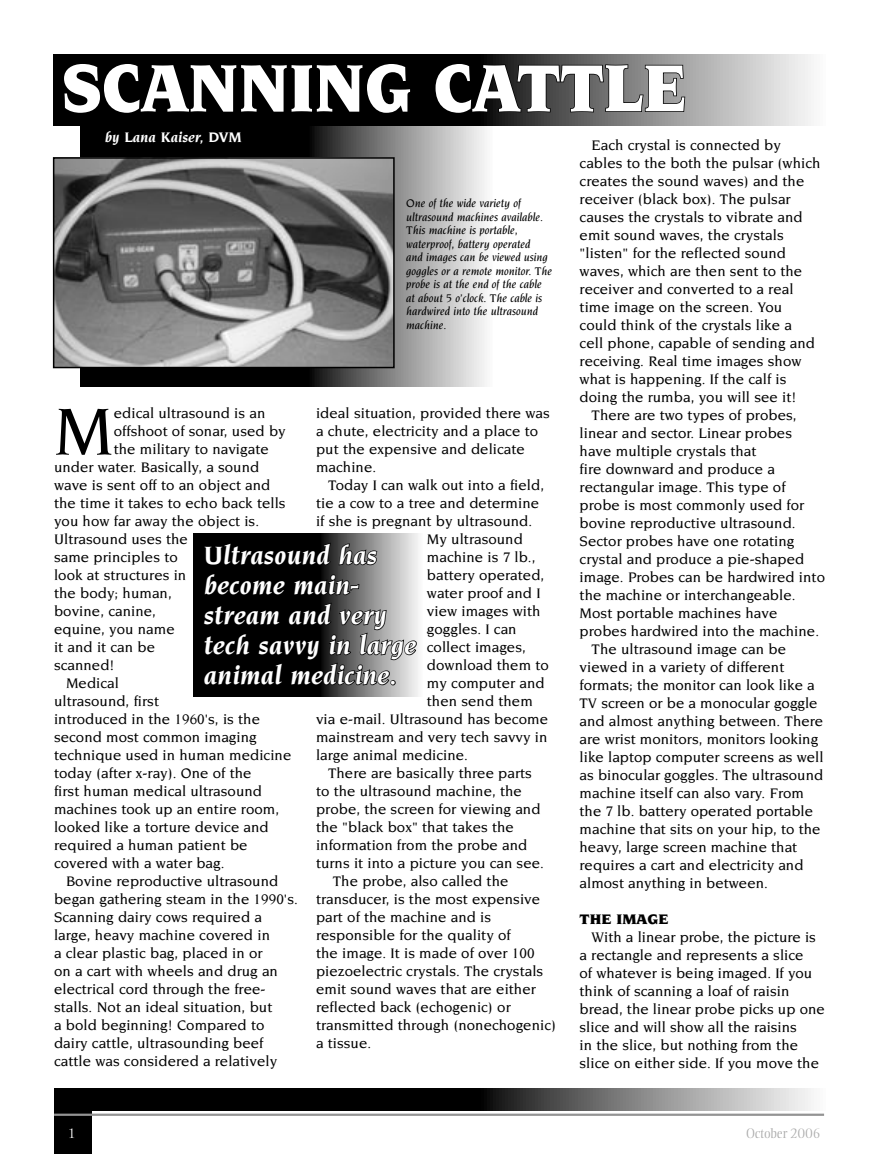
<style>
.page{position:relative;width:878px;height:1161px;background:#fff}
.page>*{position:absolute;margin:0;border:0;box-sizing:border-box;transform-origin:0 0}
.t1{font:900 72px "Novarese";color:#fff;scale:.9 1}
.t2{font:500 71.25px "Novarese";color:#000}
.t3{font:italic 700 27px/30px "Novarese";color:#fff}
.t4{font:500 15px/18px "Novarese";letter-spacing:.005em;color:#000}
.t5{font:italic 700 15px "Novarese";color:#fff}
.t6{font:900 15px "Novarese";letter-spacing:.005em;color:#000}
.t7{font:300 13.5px "Ellington";color:#aaa}
.t8{font:300 13.5px "Ellington";color:#fff}
.t9{font:italic 500 12px/13.5px "Novarese";color:#000}
</style>
<div class="page">
<svg style="left:80px;top:125px;width:413px;height:261px;background:#808080"></svg>
<svg style="left:54px;top:54px;width:757px;height:71px;background:#616161"></svg>
<div style="left:62px;top:62px;width:349px;height:52px;background:#000"></div>
<svg style="left:434px;top:62px;width:252px;height:52px;background:#3f3f3f"></svg>
<svg style="left:193px;top:533px;width:225px;height:164px;background:#494949"></svg>
<div style="left:203px;top:541px;width:129px;height:25px;background:#000"></div>
<svg style="left:338px;top:543px;width:40px;height:23px"></svg>
<svg style="left:202px;top:573px;width:215px;height:114px;background:#323232"></svg>
<img style="left:56px;top:160px;width:335px;height:205px">
<div style="left:53px;top:157px;width:341px;height:211px;border:2px solid #000"></div>
<svg style="left:54px;top:1089px;width:757px;height:22px;background:#3b3b3b"></svg>
<div style="left:54px;top:1107px;width:37px;height:46px;background:#000"></div>
<hr style="left:54px;top:1114px;width:770px;height:2px;background:#939393">
<p class="t1" style="left:62px;top:47px;width:695px">SCANNING CATTLE</p>
<p class="t5" style="left:105px;top:128px;width:138px">by Lana Kaiser, DVM</p>
<p class="t4" style="left:579px;top:136px;width:242px;text-indent:12px">Each crystal is connected by cables to the both the pulsar (which creates the sound waves) and the receiver (black box). The pulsar causes the crystals to vibrate and emit sound waves, the crystals "listen" for the reflected sound waves, which are then sent to the receiver and converted to a real time image on the screen. You could think of the crystals like a<br>cell phone, capable of sending and receiving. Real time images show what is happening. If the calf is doing the rumba, you will see it!</p>
<p class="t4" style="left:579px;top:406px;width:247px;text-indent:12px">There are two types of probes, linear and sector. Linear probes have multiple crystals that<br>fire downward and produce a rectangular image. This type of probe is most commonly used for bovine reproductive ultrasound.<br>Sector probes have one rotating crystal and produce a pie-shaped image. Probes can be hardwired into the machine or interchangeable.<br>Most portable machines have probes hardwired into the machine.</p>
<p class="t4" style="left:579px;top:640px;width:245px;text-indent:12px">The ultrasound image can be viewed in a variety of different formats; the monitor can look like a TV screen or be a monocular goggle and almost anything between. There are wrist monitors, monitors looking like laptop computer screens as well as binocular goggles. The ultrasound machine itself can also vary. From the 7 lb. battery operated portable machine that sits on your hip, to the heavy, large screen machine that requires a cart and electricity and almost anything in between.</p>
<p class="t6" style="left:579px;top:911px;width:90px">THE IMAGE</p>
<p class="t4" style="left:579px;top:928px;width:247px;text-indent:12px">With a linear probe, the picture is a rectangle and represents a slice<br>of whatever is being imaged. If you think of scanning a loaf of raisin bread, the linear probe picks up one slice and will show all the raisins<br>in the slice, but nothing from the slice on either side. If you move the</p>
<p class="t9" style="left:406px;top:197px;width:147px">One of the wide variety of ultrasound machines available.<br>This machine is portable, waterproof, battery operated<br>and images can be viewed using goggles or a remote monitor. The probe is at the end of the cable at about 5 o’clock. The cable is hardwired into the ultrasound machine.</p>
<p class="t2" style="left:54px;top:392px;width:61px">M</p>
<p class="t4" style="left:114px;top:404px;width:153px">edical ultrasound is an</p>
<p class="t4" style="left:316px;top:404px;width:235px">ideal situation, provided there was a chute, electricity and a place to put the expensive and delicate machine.</p>
<p class="t4" style="left:328px;top:476px;width:217px">Today I can walk out into a field,</p>
<p class="t4" style="left:316px;top:494px;width:224px">tie a cow to a tree and determine</p>
<p class="t4" style="left:316px;top:512px;width:217px">if she is pregnant by ultrasound.</p>
<p class="t4" style="left:427px;top:530px;width:97px">My ultrasound</p>
<p class="t4" style="left:427px;top:548px;width:110px">machine is 7 lb.,</p>
<p class="t4" style="left:427px;top:566px;width:119px">battery operated,</p>
<p class="t4" style="left:427px;top:584px;width:115px">water proof and I</p>
<p class="t4" style="left:427px;top:602px;width:115px">view images with</p>
<p class="t4" style="left:427px;top:620px;width:91px">goggles. I can</p>
<p class="t4" style="left:427px;top:638px;width:100px">collect images,</p>
<p class="t4" style="left:427px;top:656px;width:123px">download them to</p>
<p class="t4" style="left:427px;top:674px;width:119px">my computer and</p>
<p class="t4" style="left:427px;top:692px;width:107px">then send them</p>
<p class="t4" style="left:316px;top:710px;width:233px">via e-mail. Ultrasound has become</p>
<p class="t4" style="left:316px;top:728px;width:233px">mainstream and very tech savvy in</p>
<p class="t4" style="left:316px;top:746px;width:153px">large animal medicine.</p>
<p class="t4" style="left:316px;top:764px;width:229px;text-indent:12px">There are basically three parts to the ultrasound machine, the probe, the screen for viewing and the "black box" that takes the information from the probe and turns it into a picture you can see.</p>
<p class="t4" style="left:316px;top:872px;width:241px;text-indent:17px">The probe, also called the transducer, is the most expensive part of the machine and is responsible for the quality of<br>the image. It is made of over 100 piezoelectric crystals. The crystals emit sound waves that are either reflected back (echogenic) or transmitted through (nonechogenic) a tissue.</p>
<p class="t4" style="left:114px;top:422px;width:173px">offshoot of sonar, used by</p>
<p class="t4" style="left:114px;top:440px;width:156px">the military to navigate</p>
<p class="t4" style="left:54px;top:458px;width:207px">under water. Basically, a sound</p>
<p class="t4" style="left:54px;top:476px;width:218px">wave is sent off to an object and</p>
<p class="t4" style="left:54px;top:494px;width:233px">the time it takes to echo back tells</p>
<p class="t4" style="left:54px;top:512px;width:206px">you how far away the object is.</p>
<p class="t4" style="left:54px;top:530px;width:135px">Ultrasound uses the</p>
<p class="t4" style="left:54px;top:548px;width:125px">same principles to</p>
<p class="t4" style="left:54px;top:566px;width:134px">look at structures in</p>
<p class="t4" style="left:54px;top:584px;width:119px">the body; human,</p>
<p class="t4" style="left:54px;top:602px;width:103px">bovine, canine,</p>
<p class="t4" style="left:54px;top:620px;width:122px">equine, you name</p>
<p class="t4" style="left:54px;top:638px;width:102px">it and it can be</p>
<p class="t4" style="left:54px;top:656px;width:62px">scanned!</p>
<p class="t4" style="left:54px;top:674px;width:239px;text-indent:12px">Medical<br>ultrasound, first<br>introduced in the 1960's, is the second most common imaging technique used in human medicine today (after x-ray). One of the<br>first human medical ultrasound machines took up an entire room, looked like a torture device and required a human patient be covered with a water bag.</p>
<p class="t4" style="left:54px;top:872px;width:245px;text-indent:12px">Bovine reproductive ultrasound began gathering steam in the 1990's.<br>Scanning dairy cows required a large, heavy machine covered in<br>a clear plastic bag, placed in or<br>on a cart with wheels and drug an electrical cord through the free&shy;stalls. Not an ideal situation, but<br>a bold beginning! Compared to dairy cattle, ultrasounding beef cattle was considered a relatively</p>
<p class="t3" style="left:204px;top:540px;width:214px">Ultrasound has become main&shy;stream and very tech savvy in large animal medicine.</p>
<p class="t8" style="left:68px;top:1125px;width:9px">1</p>
<p class="t7" style="left:746px;top:1125px;width:76px">October 2006</p>
</div>
